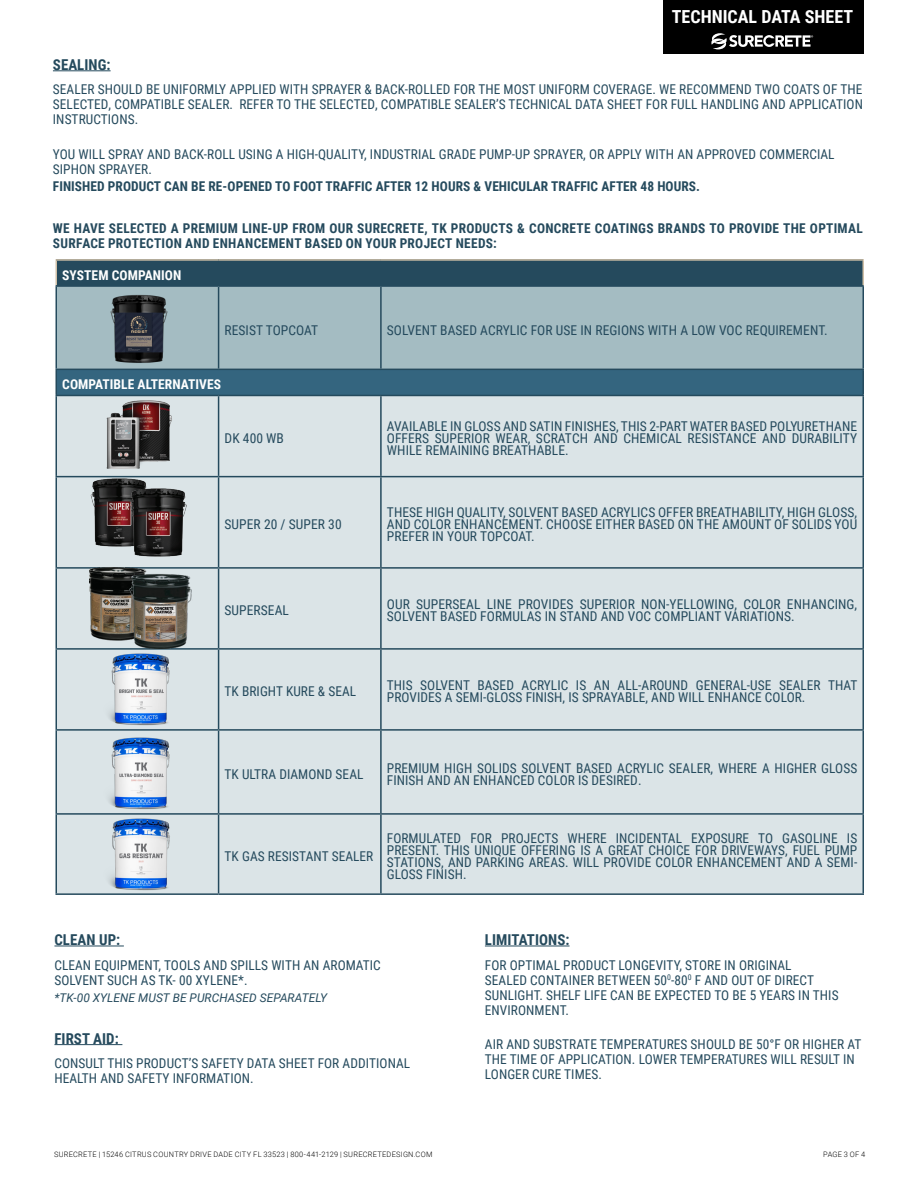
<style>
.page{position:relative;width:918px;height:1188px;background:#fff}
.page>*{position:absolute;margin:0;border:0;box-sizing:border-box;transform-origin:0 0}
.t1{font:700 18px "Roboto Condensed";color:#fff}
.Bullet_SAND{font:700 15px "Roboto Condensed";letter-spacing:.005em;color:#254a5d}
.Bullet_SAND-2{font:13.5px/12px "Roboto Condensed";letter-spacing:.005em;color:#254a5d}
.Bullet_SAND-3{font:700 13.5px/15px "Roboto Condensed";letter-spacing:.02em;color:#254a5d}
.Bullet_SAND-4{font:700 13.5px "Roboto Condensed";letter-spacing:.005em;color:#fff}
.Bullet_SAND-5{font:italic 12px "Roboto";letter-spacing:.005em;color:#254a5d}
.Bullet_SAND-6{font:300 7.5px "Roboto";letter-spacing:.035em;color:#000}
</style>
<div class="page">
<div style="left:56px;top:260px;width:807px;height:26px;background:#254a5d"></div>
<div style="left:57px;top:287px;width:805px;height:82px;background:#a4bcc2"></div>
<div style="left:56px;top:369px;width:807px;height:26px;background:#34657f"></div>
<div style="left:57px;top:396px;width:805px;height:497px;background:#dbe4e7"></div>
<hr style="left:56px;top:259px;width:163px;height:2px;background:#d1c1a8">
<svg style="left:56px;top:261px;width:1px;height:24px"></svg>
<hr style="left:219px;top:259px;width:162px;height:2px;background:#d1c1a8">
<hr style="left:381px;top:259px;width:483px;height:2px;background:#d1c1a8">
<hr style="left:862px;top:261px;width:2px;height:24px;background:#d1c1a8">
<hr style="left:56px;top:285px;width:163px;height:2px;background:#254a5d">
<hr style="left:56px;top:287px;width:1px;height:82px;background:#254a5d">
<hr style="left:219px;top:285px;width:162px;height:2px;background:#254a5d">
<hr style="left:218px;top:287px;width:1px;height:82px;background:#254a5d">
<hr style="left:381px;top:285px;width:483px;height:2px;background:#254a5d">
<hr style="left:380px;top:287px;width:2px;height:82px;background:#254a5d">
<hr style="left:862px;top:287px;width:2px;height:82px;background:#254a5d">
<hr style="left:56px;top:369px;width:163px;height:1px;background:#254a5d">
<svg style="left:56px;top:370px;width:1px;height:25px"></svg>
<hr style="left:219px;top:369px;width:162px;height:1px;background:#254a5d">
<hr style="left:381px;top:369px;width:483px;height:1px;background:#254a5d">
<hr style="left:862px;top:370px;width:2px;height:25px;background:#254a5d">
<hr style="left:56px;top:395px;width:163px;height:1px;background:#254a5d">
<hr style="left:56px;top:396px;width:1px;height:80px;background:#254a5d">
<hr style="left:219px;top:395px;width:162px;height:1px;background:#254a5d">
<hr style="left:218px;top:396px;width:1px;height:80px;background:#254a5d">
<hr style="left:381px;top:395px;width:483px;height:1px;background:#254a5d">
<hr style="left:380px;top:396px;width:2px;height:80px;background:#254a5d">
<hr style="left:862px;top:396px;width:2px;height:80px;background:#254a5d">
<hr style="left:56px;top:476px;width:163px;height:1px;background:#254a5d">
<hr style="left:56px;top:477px;width:1px;height:90px;background:#254a5d">
<hr style="left:219px;top:476px;width:162px;height:1px;background:#254a5d">
<hr style="left:218px;top:477px;width:1px;height:90px;background:#254a5d">
<hr style="left:381px;top:476px;width:483px;height:1px;background:#254a5d">
<hr style="left:380px;top:477px;width:2px;height:90px;background:#254a5d">
<hr style="left:862px;top:477px;width:2px;height:90px;background:#254a5d">
<hr style="left:56px;top:567px;width:163px;height:2px;background:#254a5d">
<hr style="left:56px;top:569px;width:1px;height:79px;background:#254a5d">
<hr style="left:219px;top:567px;width:162px;height:2px;background:#254a5d">
<hr style="left:218px;top:569px;width:1px;height:79px;background:#254a5d">
<hr style="left:381px;top:567px;width:483px;height:2px;background:#254a5d">
<hr style="left:380px;top:569px;width:2px;height:79px;background:#254a5d">
<hr style="left:862px;top:569px;width:2px;height:79px;background:#254a5d">
<hr style="left:56px;top:648px;width:163px;height:2px;background:#254a5d">
<hr style="left:56px;top:650px;width:1px;height:79px;background:#254a5d">
<hr style="left:219px;top:648px;width:162px;height:2px;background:#254a5d">
<hr style="left:218px;top:650px;width:1px;height:79px;background:#254a5d">
<hr style="left:381px;top:648px;width:483px;height:2px;background:#254a5d">
<hr style="left:380px;top:650px;width:2px;height:79px;background:#254a5d">
<hr style="left:862px;top:650px;width:2px;height:79px;background:#254a5d">
<hr style="left:56px;top:729px;width:163px;height:2px;background:#254a5d">
<hr style="left:56px;top:731px;width:1px;height:82px;background:#254a5d">
<hr style="left:219px;top:729px;width:162px;height:2px;background:#254a5d">
<hr style="left:218px;top:731px;width:1px;height:82px;background:#254a5d">
<hr style="left:381px;top:729px;width:483px;height:2px;background:#254a5d">
<hr style="left:380px;top:731px;width:2px;height:82px;background:#254a5d">
<hr style="left:862px;top:731px;width:2px;height:82px;background:#254a5d">
<hr style="left:56px;top:813px;width:163px;height:2px;background:#254a5d">
<hr style="left:56px;top:815px;width:1px;height:78px;background:#254a5d">
<hr style="left:219px;top:813px;width:162px;height:2px;background:#254a5d">
<hr style="left:218px;top:815px;width:1px;height:78px;background:#254a5d">
<hr style="left:381px;top:813px;width:483px;height:2px;background:#254a5d">
<hr style="left:380px;top:815px;width:2px;height:78px;background:#254a5d">
<hr style="left:862px;top:815px;width:2px;height:78px;background:#254a5d">
<hr style="left:56px;top:893px;width:163px;height:2px;background:#254a5d">
<hr style="left:219px;top:893px;width:162px;height:2px;background:#254a5d">
<hr style="left:381px;top:893px;width:483px;height:2px;background:#254a5d">
<img style="left:99px;top:288px;width:81px;height:81px">
<img style="left:99px;top:649px;width:81px;height:81px">
<img style="left:99px;top:733px;width:81px;height:162px">
<img style="left:90px;top:568px;width:102px;height:81px">
<img style="left:84px;top:477px;width:75px;height:79px">
<img style="left:126px;top:488px;width:73px;height:79px">
<img style="left:99px;top:396px;width:81px;height:80px">
<hr style="left:54px;top:946px;width:70px;height:1px;background:#254a5d">
<hr style="left:54px;top:1044px;width:68px;height:1px;background:#254a5d">
<hr style="left:53px;top:70px;width:58px;height:1px;background:#254a5d">
<hr style="left:485px;top:946px;width:85px;height:1px;background:#254a5d">
<div style="left:663px;top:0;width:201px;height:54px;background:#000"></div>
<svg style="left:711px;top:33px;width:102px;height:16px"></svg>
<p class="t1" style="left:672px;top:4px;width:183px">TECHNICAL DATA SHEET</p>
<p class="Bullet_SAND" style="left:53px;top:54px;width:59px">SEALING:</p>
<p class="Bullet_SAND-2" style="left:53px;top:82px;width:812px;line-height:15px;text-align:justify">SEALER SHOULD BE UNIFORMLY APPLIED WITH SPRAYER &amp; BACK-ROLLED FOR THE MOST UNIFORM COVERAGE. WE RECOMMEND TWO COATS OF THE SELECTED, COMPATIBLE SEALER. REFER TO THE SELECTED, COMPATIBLE SEALER’S TECHNICAL DATA SHEET FOR FULL HANDLING AND APPLICATION INSTRUCTIONS.</p>
<p class="Bullet_SAND-2" style="left:53px;top:146px;width:783px;line-height:15px">YOU WILL SPRAY AND BACK-ROLL USING A HIGH-QUALITY, INDUSTRIAL GRADE PUMP-UP SPRAYER, OR APPLY WITH AN APPROVED COMMERCIAL<br>SIPHON SPRAYER.</p>
<p class="Bullet_SAND-3" style="left:53px;top:178px;width:649px">FINISHED PRODUCT CAN BE RE-OPENED TO FOOT TRAFFIC AFTER 12 HOURS &amp; VEHICULAR TRAFFIC AFTER 48 HOURS.</p>
<p class="Bullet_SAND-3" style="left:53px;top:220px;width:812px">WE HAVE SELECTED A PREMIUM LINE-UP FROM OUR SURECRETE, TK PRODUCTS &amp; CONCRETE COATINGS BRANDS TO PROVIDE THE OPTIMAL<br>SURFACE PROTECTION AND ENHANCEMENT BASED ON YOUR PROJECT NEEDS:</p>
<p class="Bullet_SAND-4" style="left:62px;top:266px;width:121px">SYSTEM COMPANION</p>
<p class="Bullet_SAND-2" style="left:225px;top:323px;width:95px">RESIST TOPCOAT</p>
<p class="Bullet_SAND-2" style="left:387px;top:323px;width:442px">SOLVENT BASED ACRYLIC FOR USE IN REGIONS WITH A LOW VOC REQUIREMENT.</p>
<p class="Bullet_SAND-4" style="left:62px;top:375px;width:160px">COMPATIBLE ALTERNATIVES</p>
<p class="Bullet_SAND-2" style="left:225px;top:432px;width:61px">DK 400 WB</p>
<p class="Bullet_SAND-2" style="left:225px;top:518px;width:119px">SUPER 20 / SUPER 30</p>
<p class="Bullet_SAND-2" style="left:387px;top:420px;width:472px;text-align:justify">AVAILABLE IN GLOSS AND SATIN FINISHES, THIS 2-PART WATER BASED POLYURETHANE OFFERS SUPERIOR WEAR, SCRATCH AND CHEMICAL RESISTANCE AND DURABILITY WHILE REMAINING BREATHABLE.</p>
<p class="Bullet_SAND-2" style="left:387px;top:506px;width:472px;text-align:justify">THESE HIGH QUALITY, SOLVENT BASED ACRYLICS OFFER BREATHABILITY, HIGH GLOSS, AND COLOR ENHANCEMENT. CHOOSE EITHER BASED ON THE AMOUNT OF SOLIDS YOU PREFER IN YOUR TOPCOAT.</p>
<p class="Bullet_SAND-2" style="left:225px;top:604px;width:66px">SUPERSEAL</p>
<p class="Bullet_SAND-2" style="left:387px;top:598px;width:472px">OUR SUPERSEAL LINE PROVIDES SUPERIOR NON-YELLOWING, COLOR ENHANCING,<br>SOLVENT BASED FORMULAS IN STAND AND VOC COMPLIANT VARIATIONS.</p>
<p class="Bullet_SAND-2" style="left:225px;top:685px;width:133px">TK BRIGHT KURE &amp; SEAL</p>
<p class="Bullet_SAND-2" style="left:387px;top:679px;width:472px">THIS SOLVENT BASED ACRYLIC IS AN ALL-AROUND GENERAL-USE SEALER THAT<br>PROVIDES A SEMI-GLOSS FINISH, IS SPRAYABLE, AND WILL ENHANCE COLOR.</p>
<p class="Bullet_SAND-2" style="left:225px;top:768px;width:140px">TK ULTRA DIAMOND SEAL</p>
<p class="Bullet_SAND-2" style="left:387px;top:762px;width:472px">PREMIUM HIGH SOLIDS SOLVENT BASED ACRYLIC SEALER, WHERE A HIGHER GLOSS<br>FINISH AND AN ENHANCED COLOR IS DESIRED.</p>
<p class="Bullet_SAND-2" style="left:225px;top:850px;width:150px">TK GAS RESISTANT SEALER</p>
<p class="Bullet_SAND-2" style="left:387px;top:832px;width:472px;text-align:justify">FORMULATED FOR PROJECTS WHERE INCIDENTAL EXPOSURE TO GASOLINE IS PRESENT. THIS UNIQUE OFFERING IS A GREAT CHOICE FOR DRIVEWAYS, FUEL PUMP STATIONS, AND PARKING AREAS. WILL PROVIDE COLOR ENHANCEMENT AND A SEMI-GLOSS FINISH.</p>
<p class="Bullet_SAND" style="left:54px;top:929px;width:67px">CLEAN UP:</p>
<p class="Bullet_SAND-2" style="left:54px;top:957px;width:328px;line-height:15px">CLEAN EQUIPMENT, TOOLS AND SPILLS WITH AN AROMATIC<br>SOLVENT SUCH AS TK- 00 XYLENE*.</p>
<p class="Bullet_SAND-5" style="left:54px;top:989px;width:274px">*TK-00 XYLENE MUST BE PURCHASED SEPARATELY</p>
<p class="Bullet_SAND" style="left:54px;top:1028px;width:66px">FIRST AID:</p>
<p class="Bullet_SAND-2" style="left:54px;top:1055px;width:357px;line-height:15px">CONSULT THIS PRODUCT’S SAFETY DATA SHEET FOR ADDITIONAL<br>HEALTH AND SAFETY INFORMATION.</p>
<p class="Bullet_SAND" style="left:485px;top:929px;width:86px">LIMITATIONS:</p>
<p class="Bullet_SAND-2" style="left:485px;top:957px;width:355px;line-height:15px">FOR OPTIMAL PRODUCT LONGEVITY, STORE IN ORIGINAL<br>SEALED CONTAINER BETWEEN 50<sup>0</sup>-80<sup>0</sup> F AND OUT OF DIRECT SUNLIGHT. SHELF LIFE CAN BE EXPECTED TO BE 5 YEARS IN THIS ENVIRONMENT.</p>
<p class="Bullet_SAND-2" style="left:485px;top:1036px;width:378px;line-height:15px">AIR AND SUBSTRATE TEMPERATURES SHOULD BE 50°F OR HIGHER AT<br>THE TIME OF APPLICATION. LOWER TEMPERATURES WILL RESULT IN<br>LONGER CURE TIMES.</p>
<p class="Bullet_SAND-6" style="left:54px;top:1149px;width:380px">SURECRETE | 15246 CITRUS COUNTRY DRIVE DADE CITY FL 33523 | 800-441-2129 | SURECRETEDESIGN.COM</p>
<p class="Bullet_SAND-6" style="left:823px;top:1149px;width:44px">PAGE 3 OF 4</p>
</div>
